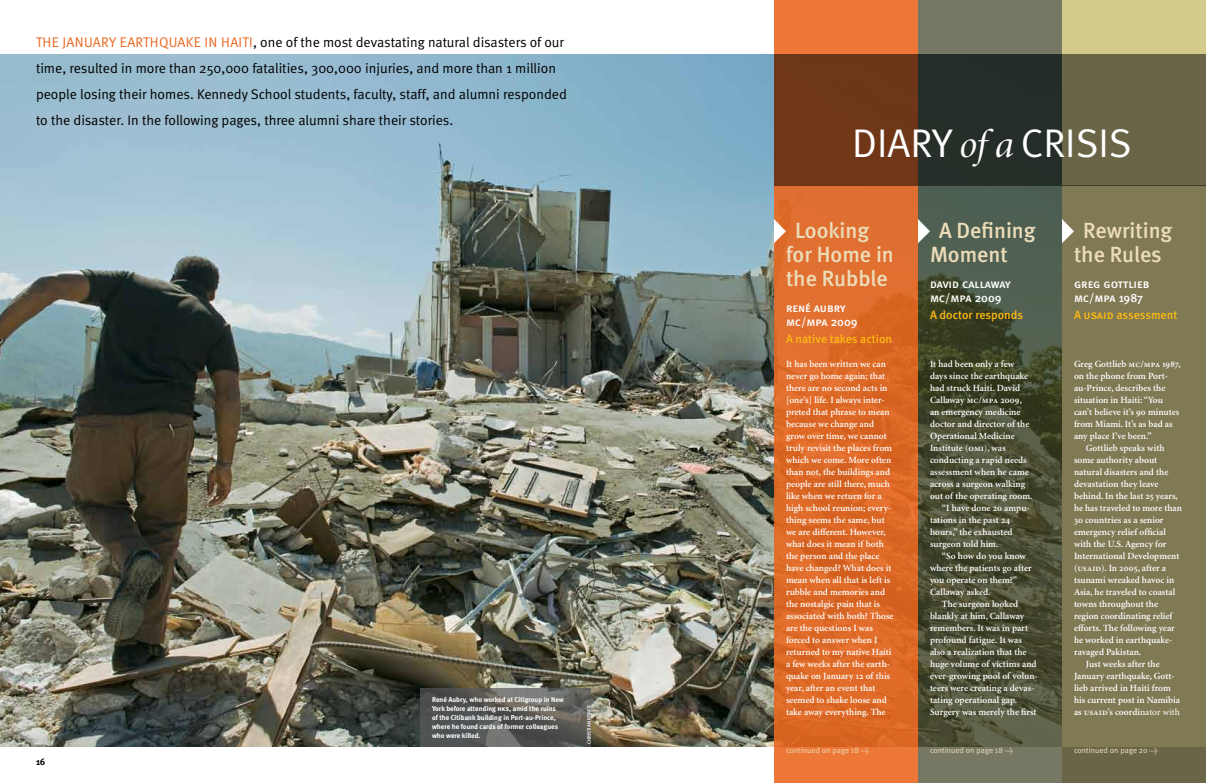
<style>
.page{position:relative;width:1206px;height:783px;background:#fff}
.page>*{position:absolute;margin:0;border:0;box-sizing:border-box;transform-origin:0 0}
.t1{font:40px "Meta Normal";color:#fff}
.t2{font:500 22px/24px "Meta";color:#ecdcb9}
.t3{font:14px/26px "Meta Normal";color:#000}
.t4{font:12px/14px "Meta Medium Caps";color:#fff}
.t5{font:500 12px "Meta";color:#fdb913}
.t6{font:600 9.5px/12px "Minion";color:#fff}
.t7{font:9.5px "Minion Semibold SC";letter-spacing:.015em;color:#fff}
.t8{font:9.5px "Meta Bold Caps";color:#000}
.t9{font:8px "Meta Normal";color:#ecdcb9}
.t10{font:8px "Meta Normal";color:#f0e4cb}
.t11{font:700 7px/9px "Meta";color:#fff}
.t12{font:500 5px "Meta";color:#fff}
.s1{color:#ea6820}
.s2{font-family:"Meta Bold Caps";font-weight:400}
.s3{font-family:"Minion Display";font-style:italic}
.s4{font-family:"Minion Semibold SC";font-weight:400}
.s5{font-family:"Minion";font-weight:600}
.s6{font-weight:400}
.s7{font-family:"Meta Medium Expert";font-size:7px}
.s8{font-family:"Meta Medium Caps";font-weight:400}
.s9{font-family:"Meta Medium Expert";font-size:7px;color:#ecdcb9}
</style>
<div class="page">
<img style="left:0;top:54px;width:774px;height:693px">
<div style="left:1062px;top:0;width:144px;height:783px;background:#d3ca8c"></div>
<div style="left:1062px;top:185px;width:144px;height:562px;background:#7f7954"></div>
<div style="left:774px;top:0;width:144px;height:783px;background:linear-gradient(to right,#e16d2c,#de6a29)"></div>
<svg style="left:918px;top:0;width:144px;height:783px;background:#4f553e"></svg>
<svg style="left:774px;top:219px;width:12px;height:24px"></svg>
<svg style="left:918px;top:219px;width:12px;height:24px"></svg>
<svg style="left:1062px;top:219px;width:12px;height:24px"></svg>
<svg style="left:774px;top:54px;width:432px;height:131px;background:#54432c"></svg>
<svg style="left:420px;top:688px;width:171px;height:59px;background:#595a57"></svg>
<div style="left:1062px;top:747px;width:144px;height:36px;background:#696546"></div>
<p class="t3" style="left:36px;top:29px;width:532px"><span class="s1">The January earthquake in Haiti</span>, one of the most devastating natural disasters of our time, resulted in more than 250,000 fatalities, 300,000 injuries, and more than 1 million people losing their homes. Kennedy School students, faculty, staff, and alumni responded to the disaster. I n the following pages, three alumni share their stories.</p>
<p class="t8" style="left:36px;top:756px;width:11px">16</p>
<p class="t11" style="left:432px;top:695px;width:133px">René Aubry, who worked at Citigroup in New York before attending <span class="s2">hks</span>, amid the ruins<br>of the Citibank building in Port-au-Prince, where he found cards of former colleagues who were killed.</p>
<p class="t12" style="left:586px;top:744px;width:39px;rotate:-90deg">christian kober</p>
<h1 class="t1" style="left:852px;top:120px;width:277px">Diary <span class="s3">of a</span> Crisis</h1>
<h2 class="t2" style="left:786px;top:218px;width:109px;text-indent:9px">Looking for Home in the Rubble</h2>
<p class="t4" style="left:786px;top:301px;width:73px">rené aubry mc/mpa 2009</p>
<p class="t5" style="left:786px;top:332px;width:108px">A native takes action</p>
<p class="t6" style="left:786px;top:358px;width:109px">It has been written we can never go home again; that there are no second acts in [one’s] life. I always inter&shy;preted that phrase to mean because we change and grow over time, we cannot truly revisit the places from which we come. More often than not, the buildings and people are still there, much like when we return for a high school reunion; every&shy;thing seems the same, but we are different. However, what does it mean if both the person and the place have changed? What does it mean when all that is left is rubble and memories and the nostalgic pain that is associated with both? Those are the questions I was forced to answer when I returned to my native Haiti a few weeks after the earth&shy;quake on January <span class="s4">12</span> of this year, after an event that seemed to shake loose and take away everything. The</p>
<h2 class="t2" style="left:930px;top:218px;width:107px;text-indent:9px">A Defining<br>Moment</h2>
<p class="t4" style="left:930px;top:277px;width:82px">david callaway mc/mpa 2009</p>
<p class="t5" style="left:930px;top:308px;width:95px">A doctor responds</p>
<p class="t6" style="left:930px;top:358px;width:100px">It had been only a few days since the earthquake had struck Haiti. David</p>
<p class="t7" style="left:930px;top:395px;width:94px"><span class="s5">Callaway</span> mc/mpa 2009<span class="s5">,</span></p>
<p class="t6" style="left:930px;top:406px;width:92px">an emergency medicine</p>
<p class="t6" style="left:930px;top:418px;width:101px">doctor and director of the</p>
<p class="t6" style="left:930px;top:430px;width:86px">Operational Medicine</p>
<p class="t6" style="left:930px;top:442px;width:77px">Institute <span class="s6">(</span><span class="s4">omi</span><span class="s6">)</span>, was</p>
<p class="t6" style="left:930px;top:454px;width:98px">conducting a rapid needs</p>
<p class="t6" style="left:930px;top:466px;width:100px">assessment when he came</p>
<p class="t6" style="left:930px;top:478px;width:97px">across a surgeon walking</p>
<p class="t6" style="left:930px;top:490px;width:104px">out of the operating room.</p>
<p class="t6" style="left:942px;top:502px;width:88px">“I have done <span class="s4">20</span> ampu-</p>
<p class="t6" style="left:930px;top:514px;width:82px">tations in the past <span class="s4">24</span></p>
<p class="t6" style="left:930px;top:526px;width:84px">hours,” the exhausted</p>
<p class="t6" style="left:930px;top:538px;width:70px">surgeon told him.</p>
<p class="t6" style="left:942px;top:550px;width:85px">“So how do you know</p>
<p class="t6" style="left:930px;top:562px;width:103px">where the patients go after</p>
<p class="t6" style="left:930px;top:574px;width:89px">you operate on them?”</p>
<p class="t6" style="left:930px;top:586px;width:62px">Callaway asked.</p>
<p class="t6" style="left:942px;top:598px;width:78px">The surgeon looked</p>
<p class="t6" style="left:930px;top:610px;width:96px">blankly at him, Callaway</p>
<p class="t6" style="left:930px;top:622px;width:100px">remembers. It was in part</p>
<p class="t6" style="left:930px;top:634px;width:93px">profound fatigue. It was</p>
<p class="t6" style="left:930px;top:646px;width:98px">also a realization that the</p>
<p class="t6" style="left:930px;top:658px;width:108px">huge volume of victims and</p>
<p class="t6" style="left:930px;top:670px;width:109px">ever-growing pool of volun-</p>
<p class="t6" style="left:930px;top:682px;width:106px">teers were creating a devas-</p>
<p class="t6" style="left:930px;top:694px;width:89px">tating operational gap.</p>
<p class="t6" style="left:930px;top:706px;width:108px">Surgery was merely the first</p>
<p class="t9" style="left:786px;top:746px;width:85px">continued on page 18 <span class="s7">l</span></p>
<p class="t9" style="left:930px;top:746px;width:85px">continued on page 18 <span class="s7">l</span></p>
<h2 class="t2" style="left:1074px;top:218px;width:100px;text-align:center">Rewriting the Rules</h2>
<p class="t4" style="left:1074px;top:277px;width:77px">greg gottlieb mc/mpa 1987</p>
<p class="t5" style="left:1074px;top:308px;width:105px">A <span class="s8">usaid</span> assessment</p>
<p class="t6" style="left:1074px;top:358px;width:108px">Greg Gottlieb <span class="s4">mc/mpa 1987</span>,</p>
<p class="t6" style="left:1074px;top:370px;width:96px">on the phone from Port-</p>
<p class="t6" style="left:1074px;top:382px;width:93px">au-Prince, describes the</p>
<p class="t6" style="left:1074px;top:394px;width:91px">situation in Haiti: “You</p>
<p class="t6" style="left:1074px;top:406px;width:107px">can’t believe it’s <span class="s4">90</span> minutes</p>
<p class="t6" style="left:1074px;top:418px;width:100px">from Miami. It’s as bad as</p>
<p class="t6" style="left:1074px;top:430px;width:79px">any place I’ve been.”</p>
<p class="t6" style="left:1086px;top:442px;width:80px">Gottlieb speaks with</p>
<p class="t6" style="left:1074px;top:454px;width:85px">some authority about</p>
<p class="t6" style="left:1074px;top:466px;width:96px">natural disasters and the</p>
<p class="t6" style="left:1074px;top:478px;width:86px">devastation they leave</p>
<p class="t6" style="left:1074px;top:490px;width:105px">behind. In the last <span class="s4">25</span> years,</p>
<p class="t6" style="left:1074px;top:502px;width:109px">he has traveled to more than</p>
<p class="t6" style="left:1074px;top:514px;width:91px"><span class="s4">30</span> countries as a senior</p>
<p class="t6" style="left:1074px;top:526px;width:93px">emergency relief official</p>
<p class="t6" style="left:1074px;top:538px;width:94px">with the U.S. Agency for</p>
<p class="t6" style="left:1074px;top:550px;width:107px">International Development</p>
<p class="t7" style="left:1074px;top:563px;width:94px">(usaid)<span class="s5">. In</span> 2005<span class="s5">, after a</span></p>
<p class="t6" style="left:1074px;top:574px;width:102px">tsunami wreaked havoc in</p>
<p class="t6" style="left:1074px;top:586px;width:103px">Asia, he traveled to coastal</p>
<p class="t6" style="left:1074px;top:598px;width:86px">towns throughout the</p>
<p class="t6" style="left:1074px;top:610px;width:100px">region coordinating relief</p>
<p class="t6" style="left:1074px;top:622px;width:102px">efforts. The following year</p>
<p class="t6" style="left:1074px;top:634px;width:100px">he worked in earthquake-</p>
<p class="t6" style="left:1074px;top:646px;width:69px">ravaged Pakistan.</p>
<p class="t6" style="left:1086px;top:658px;width:75px">Just weeks after the</p>
<p class="t6" style="left:1074px;top:670px;width:101px">January earthquake, Gott-</p>
<p class="t6" style="left:1074px;top:682px;width:98px">lieb arrived in Haiti from</p>
<p class="t6" style="left:1074px;top:694px;width:108px">his current post in Namibia</p>
<p class="t6" style="left:1074px;top:706px;width:107px">as <span class="s4">usaid</span>’s coordi<span class="s6">nator with</span></p>
<p class="t10" style="left:1074px;top:746px;width:86px">continued on page 20 <span class="s9">l</span></p>
</div>
